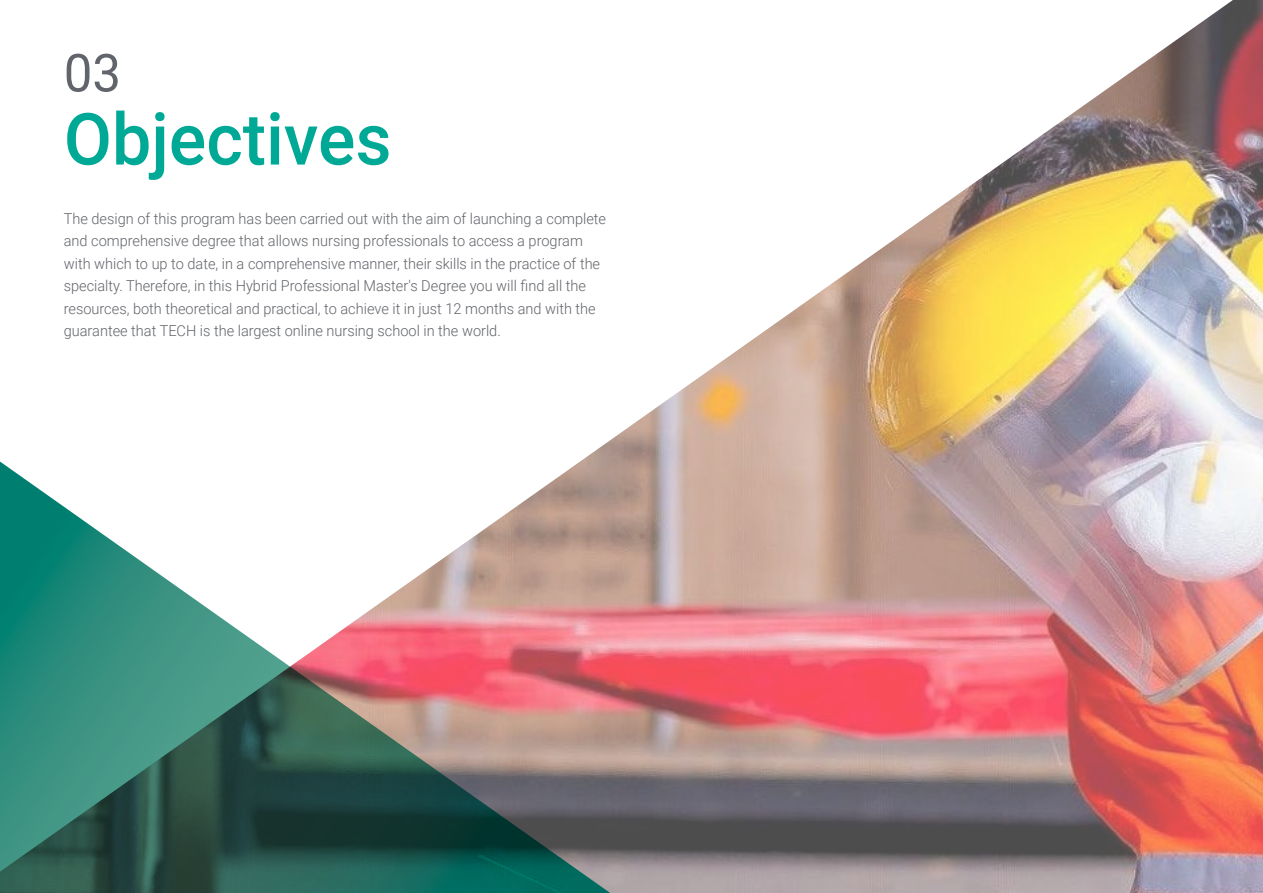
<style>
.page{position:relative;width:1263px;height:893px;background:#fff}
.page>*{position:absolute;margin:0;border:0;box-sizing:border-box;transform-origin:0 0}
.t1{font:500 72px "Roboto";color:#00a996}
.t2{font:52.5px "Roboto";color:#61646a}
.t3{font:300 15px/22.5px "Roboto";color:#61646a}
</style>
<div class="page">
<img style="left:602px;top:0;width:661px;height:893px">
<svg style="left:0;top:446px;width:640px;height:447px"></svg>
<h2 class="t2" style="left:64px;top:36px;width:59px">03</h2>
<h1 class="t1" style="left:64px;top:89px;width:329px">Objectives</h1>
<p class="t3" style="left:64px;top:207px;width:544px">The design of this program has been carried out with the aim of launching a complete and comprehensive degree that allows nursing professionals to access a program with which to up to date, in a comprehensive manner, their skills in the practice of the specialty. Therefore, in this Hybrid Professional Master's Degree you will find all the resources, both theoretical and practical, to achieve it in just 12 months and with the guarantee that TECH is the largest online nursing school in the world.</p>
</div>
